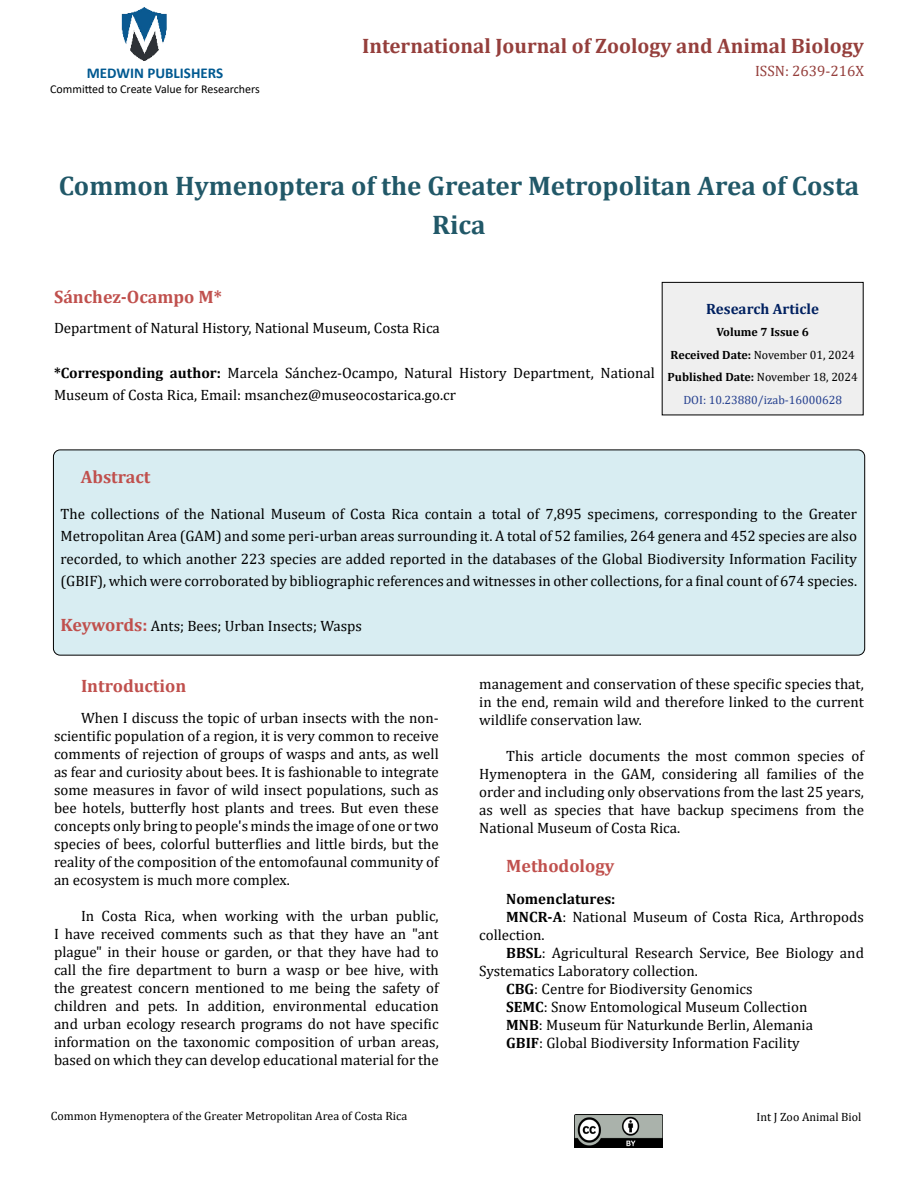
<style>
.page{position:relative;width:918px;height:1188px;background:#fff}
.page>*{position:absolute;margin:0;border:0;box-sizing:border-box;transform-origin:0 0}
.t1{font:700 27px/39px "Cambria";color:#215868;text-align:center}
.t2{font:700 21px "Cambria";color:#953f3c}
.t3{font:700 18px "Cambria";color:#c0504d}
.t4{font:15px/18px "Cambria";color:#000;text-align:justify}
.t5{font:700 15px "Calibri";color:#005991}
.t6{font:700 15px "Cambria";color:#002060}
.t7{font:15px "Cambria";color:#953f3c}
.t8{font:700 15px "Cambria";color:#000}
.t9{font:700 12px/22.5px "Cambria";color:#000;text-align:center}
.t10{font:12px "Cambria";color:#000}
.t11{font:12px "Calibri";color:#000}
.s1{font-weight:700}
.s2{font-weight:400}
.s3{font-weight:400;color:#25408f}
.s4{font-weight:700;font-size:18px;color:#c0504d}
</style>
<div class="page">
<img style="left:121px;top:7px;width:46px;height:54px">
<img style="left:574px;top:1114px;width:89px;height:34px">
<div style="left:662px;top:282px;width:201px;height:133px;background:#efefef"></div>
<div style="left:662px;top:282px;width:202px;height:133px;border:1px solid #000"></div>
<div style="left:53px;top:450px;width:812px;height:205px;background:#d8edf2;border-radius:7px"></div>
<div style="left:53px;top:450px;width:812px;height:206px;border:1px solid #000;border-radius:7px"></div>
<h2 class="t2" style="left:362px;top:31px;width:503px">International Journal of Zoology and Animal Biology</h2>
<p class="t5" style="left:87px;top:63px;width:138px">MEDWIN PUBLISHERS</p>
<p class="t7" style="left:755px;top:62px;width:110px">ISSN: 2639-216X</p>
<p class="t11" style="left:50px;top:80px;width:211px">Committed to Create Value for Researchers</p>
<h1 class="t1" style="left:59px;top:166px;width:802px">Common Hymenoptera of the Greater Metropolitan Area of Costa<br>Rica</h1>
<p class="t3" style="left:54px;top:284px;width:169px">Sánchez-Ocampo M*</p>
<p class="t4" style="left:54px;top:318px;width:387px">Department of Natural History, National Museum, Costa Rica</p>
<p class="t4" style="left:54px;top:361px;width:603px;line-height:22.5px"><span class="s1">*Corresponding author:</span> Marcela Sánchez-Ocampo, Natural History Department, National<br>Museum of Costa Rica, Email: msanchez@museocostarica.go.cr</p>
<p class="t6" style="left:706px;top:298px;width:114px">Research Article</p>
<p class="t9" style="left:667px;top:321px;width:192px">Volume 7 Issue 6<br>Received Date: <span class="s2">November 01, 2024<br></span>Published Date: <span class="s2">November 18, 2024<br></span><span class="s3">DOI: 10.23880/izab-16000628</span></p>
<p class="t3" style="left:81px;top:464px;width:71px">Abstract</p>
<p class="t4" style="left:61px;top:503px;width:798px;line-height:22.5px">The collections of the National Museum of Costa Rica contain a total of 7,895 specimens, corresponding to the Greater Metropolitan Area (GAM) and some peri-urban areas surrounding it. A total of 52 families, 264 genera and 452 species are also recorded, to which another 223 species are added reported in the databases of the Global Biodiversity Information Facility (GBIF), which were corroborated by bibliographic references and witnesses in other collections, for a final count of 674 species.</p>
<p class="t4" style="left:61px;top:617px;width:303px"><span class="s4">Keywords:</span> Ants; Bees; Urban Insects; Wasps</p>
<p class="t3" style="left:81px;top:673px;width:107px">Introduction</p>
<p class="t4" style="left:54px;top:709px;width:386px;text-indent:27px">When I discuss the topic of urban insects with the non&shy;scientific population of a region, it is very common to receive comments of rejection of groups of wasps and ants, as well as fear and curiosity about bees. It is fashionable to integrate some measures in favor of wild insect populations, such as bee hotels, butterfly host plants and trees. But even these concepts only bring to people's minds the image of one or two species of bees, colorful butterflies and little birds, but the reality of the composition of the entomofaunal community of an ecosystem is much more complex.</p>
<p class="t4" style="left:54px;top:907px;width:386px;text-indent:27px">In Costa Rica, when working with the urban public, I have received comments such as that they have an "ant plague" in their house or garden, or that they have had to call the fire department to burn a wasp or bee hive, with the greatest concern mentioned to me being the safety of children and pets. In addition, environmental education and urban ecology research programs do not have specific information on the taxonomic composition of urban areas, based on which they can develop educational material for the</p>
<p class="t4" style="left:479px;top:675px;width:386px">management and conservation of these specific species that, in the end, remain wild and therefore linked to the current wildlife conservation law.</p>
<p class="t4" style="left:479px;top:747px;width:386px;text-indent:27px">This article documents the most common species of Hymenoptera in the GAM, considering all families of the order and including only observations from the last 25 years, as well as species that have backup specimens from the National Museum of Costa Rica.</p>
<p class="t3" style="left:506px;top:853px;width:110px">Methodology</p>
<p class="t8" style="left:506px;top:888px;width:111px">Nomenclatures:</p>
<p class="t4" style="left:506px;top:908px;width:359px"><span class="s1">MNCR-A</span>: National Museum of Costa Rica, Arthropods</p>
<p class="t4" style="left:479px;top:926px;width:67px">collection.</p>
<p class="t4" style="left:506px;top:944px;width:359px"><span class="s1">BBSL</span>: Agricultural Research Service, Bee Biology and</p>
<p class="t4" style="left:479px;top:962px;width:220px">Systematics Laboratory collection.</p>
<p class="t4" style="left:506px;top:980px;width:248px"><span class="s1">CBG</span>: Centre for Biodiversity Genomics</p>
<p class="t4" style="left:506px;top:998px;width:303px"><span class="s1">SEMC</span>: Snow Entomological Museum Collection</p>
<p class="t4" style="left:506px;top:1016px;width:308px"><span class="s1">MNB</span>: Museum für Naturkunde Berlin, Alemania</p>
<p class="t4" style="left:506px;top:1034px;width:295px"><span class="s1">GBIF</span>: Global Biodiversity Information Facility</p>
<p class="t10" style="left:51px;top:1108px;width:358px">Common Hymenoptera of the Greater Metropolitan Area of Costa Rica</p>
<p class="t10" style="left:757px;top:1110px;width:106px">Int J Zoo Animal Biol</p>
</div>
